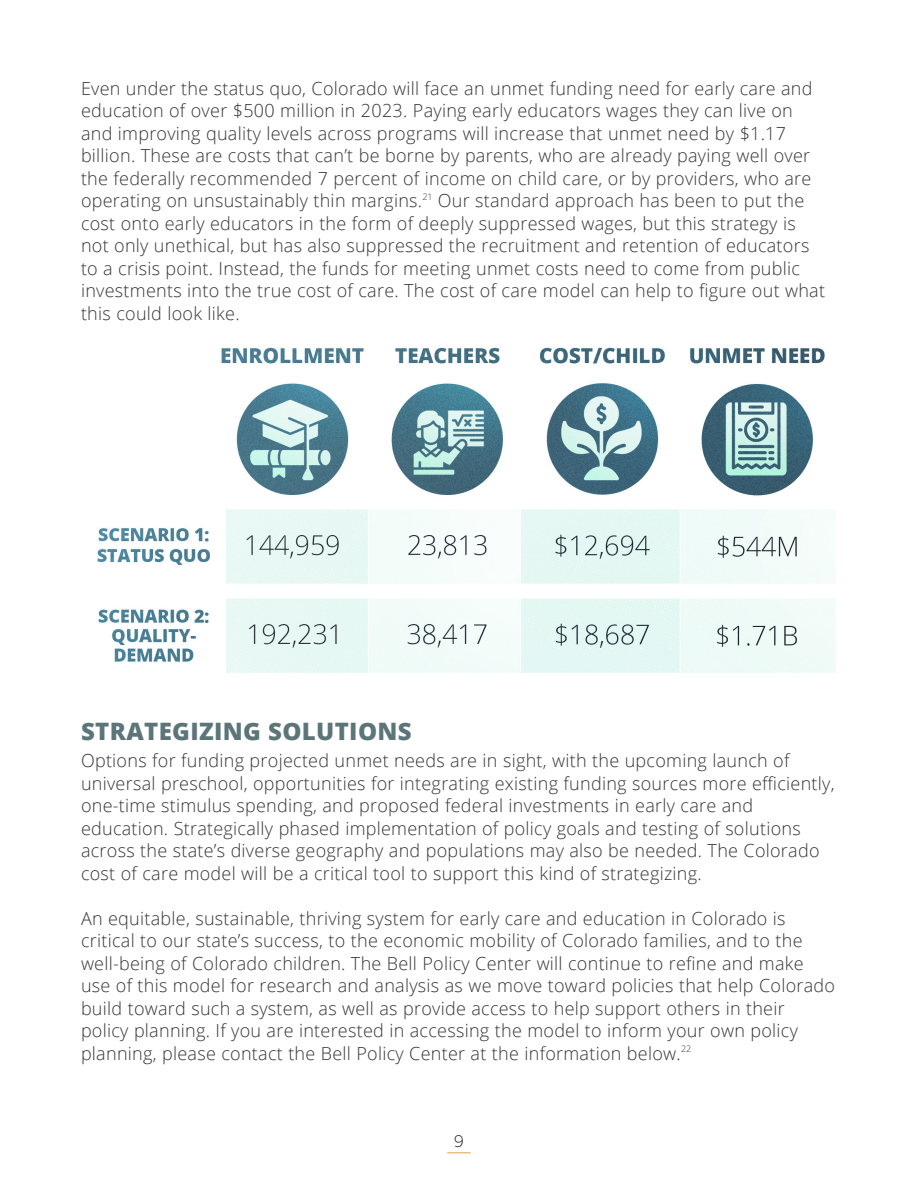
<style>
.page{position:relative;width:918px;height:1188px;background:#fff}
.page>*{position:absolute;margin:0;border:0;box-sizing:border-box;transform-origin:0 0}
.t1{font:800 24px "Open Sans";letter-spacing:.015em;color:#5b7578}
.t2{font:300 18px/22.5px "Open Sans";letter-spacing:.015em;color:#363536}
.t3{font:200 18px "Tenon";color:#231f20}
</style>
<div class="page">
<hr style="left:447px;top:1152px;width:24px;height:2px;background:#e9be88">
<img style="left:97px;top:347px;width:739px;height:326px">
<p class="t2" style="left:81px;top:77px;width:746px">Even under the status quo, Colorado will face an unmet funding need for early care and education of over $500 million in 2023. Paying early educators wages they can live on and improving quality levels across programs will increase that unmet need by $1.17 billion. These are costs that can’t be borne by parents, who are already paying well over the federally recommended 7 percent of income on child care, or by providers, who are operating on unsustainably thin margins.<sup>21</sup> Our standard approach has been to put the cost onto early educators in the form of deeply suppressed wages, but this strategy is not only unethical, but has also suppressed the recruitment and retention of educators to a crisis point. Instead, the funds for meeting unmet costs need to come from public investments into the true cost of care. The cost of care model can help to figure out what this could look like.</p>
<p class="t1" style="left:81px;top:713px;width:332px">STRATEGIZING SOLUTIONS</p>
<p class="t2" style="left:81px;top:749px;width:755px">Options for funding projected unmet needs are in sight, with the upcoming launch of universal preschool, opportunities for integrating existing funding sources more efficiently, one-time stimulus spending, and proposed federal investments in early care and education. Strategically phased implementation of policy goals and testing of solutions across the state’s diverse geography and populations may also be needed. The Colorado cost of care model will be a critical tool to support this kind of strategizing.</p>
<p class="t2" style="left:81px;top:907px;width:756px">An equitable, sustainable, thriving system for early care and education in Colorado is critical to our state’s success, to the economic mobility of Colorado families, and to the well-being of Colorado children. The Bell Policy Center will continue to refine and make use of this model for research and analysis as we move toward policies that help Colorado build toward such a system, as well as provide access to help support others in their policy planning. If you are interested in accessing the model to inform your own policy planning, please contact the Bell Policy Center at the information below.<sup>22</sup></p>
<p class="t3" style="left:454px;top:1131px;width:12px">9</p>
</div>
